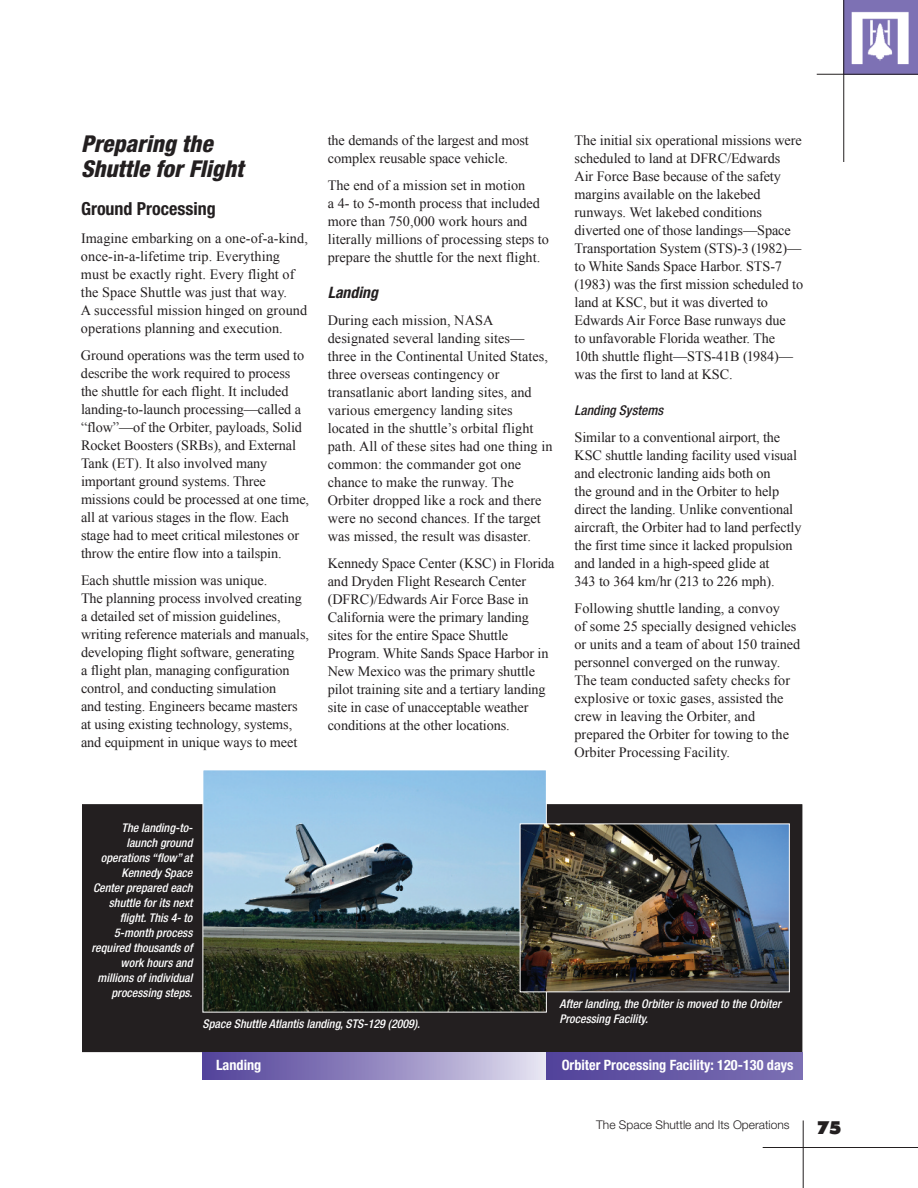
<style>
.page{position:relative;width:918px;height:1188px;background:#fff}
.page>*{position:absolute;margin:0;border:0;box-sizing:border-box;transform-origin:0 0}
.t1{font:italic 800 condensed 23.25px/25.5px "Helvetica Neue LT Std";color:#231f20}
.t2{font:700 condensed 18px "Helvetica Neue LT Std";color:#231f20}
.t3{font:900 18px "Futura BT";color:#231f20}
.t4{font:italic 700 condensed 15.75px "Helvetica Neue LT Std";color:#231f20}
.t5{font:14.25px/18px "Times New Roman";letter-spacing:-.005em;color:#231f20}
.t6{font:700 condensed 14.25px "Helvetica Neue LT Std";color:#fff}
.t7{font:italic 500 condensed 13.5px "Helvetica Neue LT Std";color:#231f20}
.t8{font:italic 500 condensed 12px/15px "Helvetica Neue LT Std";color:#fff;text-align:right}
.t9{font:300 12px "Helvetica Neue LT Std";color:#231f20}
</style>
<div class="page">
<img style="left:844px;top:0;width:74px;height:74px">
<hr style="left:803px;top:1120px;width:1px;height:68px;background:#231f20">
<hr style="left:763px;top:1147px;width:155px;height:1px;background:#231f20">
<hr style="left:817px;top:74px;width:101px;height:1px;background:#231f20">
<hr style="left:843px;top:0;width:1px;height:162px;background:#231f20">
<div style="left:82px;top:804px;width:721px;height:248px;background:#231f20"></div>
<img style="left:204px;top:772px;width:341px;height:239px">
<img style="left:522px;top:826px;width:266px;height:164px">
<div style="left:202px;top:1052px;width:345px;height:28px;background:linear-gradient(to right,#4c3b96,#e1ddee)"></div>
<div style="left:547px;top:1052px;width:256px;height:28px;background:linear-gradient(to right,#52439a,#7c71b3)"></div>
<h1 class="t1" style="left:81px;top:133px;width:164px">Preparing the<br>Shuttle for Flight</h1>
<p class="t2" style="left:81px;top:202px;width:136px">Ground Processing</p>
<p class="t5" style="left:81px;top:229px;width:228px">Imagine embarking on a one-of-a-kind, once-in-a-lifetime trip. Everything must be exactly right. Every flight of the Space Shuttle was just that way.<br>A successful mission hinged on ground operations planning and execution.</p>
<p class="t5" style="left:81px;top:346px;width:230px">Ground operations was the term used to describe the work required to process the shuttle for each flight. It included landing-to-launch processing—called a “flow”—of the Orbiter, payloads, Solid Rocket Boosters (SRBs), and External Tank (ET). It also involved many important ground systems. Three missions could be processed at one time, all at various stages in the flow. Each stage had to meet critical milestones or throw the entire flow into a tailspin.</p>
<p class="t5" style="left:81px;top:571px;width:230px">Each shuttle mission was unique.<br>The planning process involved creating a detailed set of mission guidelines, writing reference materials and manuals, developing flight software, generating<br>a flight plan, managing configuration control, and conducting simulation<br>and testing. Engineers became masters at using existing technology, systems, and equipment in unique ways to meet</p>
<p class="t5" style="left:328px;top:131px;width:203px">the demands of the largest and most complex reusable space vehicle.</p>
<p class="t5" style="left:328px;top:176px;width:223px">The end of a mission set in motion<br>a 4- to 5-month process that included more than 750,000 work hours and literally millions of processing steps to prepare the shuttle for the next flight.</p>
<p class="t4" style="left:328px;top:287px;width:52px">Landing</p>
<p class="t5" style="left:328px;top:311px;width:226px">During each mission, NASA designated several landing sites— three in the Continental United States, three overseas contingency or transatlanic abort landing sites, and various emergency landing sites located in the shuttle’s orbital flight path. All of these sites had one thing in common: the commander got one chance to make the runway. The Orbiter dropped like a rock and there were no second chances. If the target was missed, the result was disaster.</p>
<p class="t5" style="left:328px;top:555px;width:228px">Kennedy Space Center (KSC) in Florida and Dryden Flight Research Center (DFRC)/Edwards Air Force Base in California were the primary landing sites for the entire Space Shuttle Program. White Sands Space Harbor in New Mexico was the primary shuttle pilot training site and a tertiary landing site in case of unacceptable weather conditions at the other locations.</p>
<p class="t5" style="left:575px;top:131px;width:230px">The initial six operational missions were scheduled to land at DFRC/Edwards<br>Air Force Base because of the safety margins available on the lakebed runways. Wet lakebed conditions diverted one of those landings—Space Transportation System (STS)-3 (1982)— to White Sands Space Harbor. STS-7 (1983) was the first mission scheduled to land at KSC, but it was diverted to Edwards Air Force Base runways due<br>to unfavorable Florida weather. The<br>10th shuttle flight—STS-41B (1984)— was the first to land at KSC.</p>
<p class="t7" style="left:575px;top:405px;width:90px">Landing Systems</p>
<p class="t5" style="left:575px;top:428px;width:228px">Similar to a conventional airport, the KSC shuttle landing facility used visual and electronic landing aids both on<br>the ground and in the Orbiter to help direct the landing. Unlike conventional aircraft, the Orbiter had to land perfectly the first time since it lacked propulsion and landed in a high-speed glide at<br>343 to 364 km/hr (213 to 226 mph).</p>
<p class="t5" style="left:575px;top:599px;width:227px">Following shuttle landing, a convoy<br>of some 25 specially designed vehicles or units and a team of about 150 trained personnel converged on the runway.<br>The team conducted safety checks for explosive or toxic gases, assisted the crew in leaving the Orbiter, and prepared the Orbiter for towing to the Orbiter Processing Facility.</p>
<p class="t8" style="left:92px;top:821px;width:102px">The landing-to&shy;launch ground operations “flow” at<br>Kennedy Space<br>Center prepared each shuttle for its next flight. This 4- to<br>5-month process required thousands of work hours and millions of individual processing steps.</p>
<p class="t8" style="left:203px;top:1017px;width:219px">Space Shuttle Atlantis landing, STS-129 (2009).</p>
<p class="t8" style="left:560px;top:997px;width:223px;text-align:left">After landing, the Orbiter is moved to the Orbiter<br>Processing Facility.</p>
<p class="t6" style="left:216px;top:1060px;width:47px">Landing</p>
<p class="t6" style="left:562px;top:1060px;width:233px">Orbiter Processing Facility: 120-130 days</p>
<p class="t9" style="left:596px;top:1121px;width:195px">The Space Shuttle and Its Operations</p>
<p class="t3" style="left:817px;top:1120px;width:26px">75</p>
</div>
